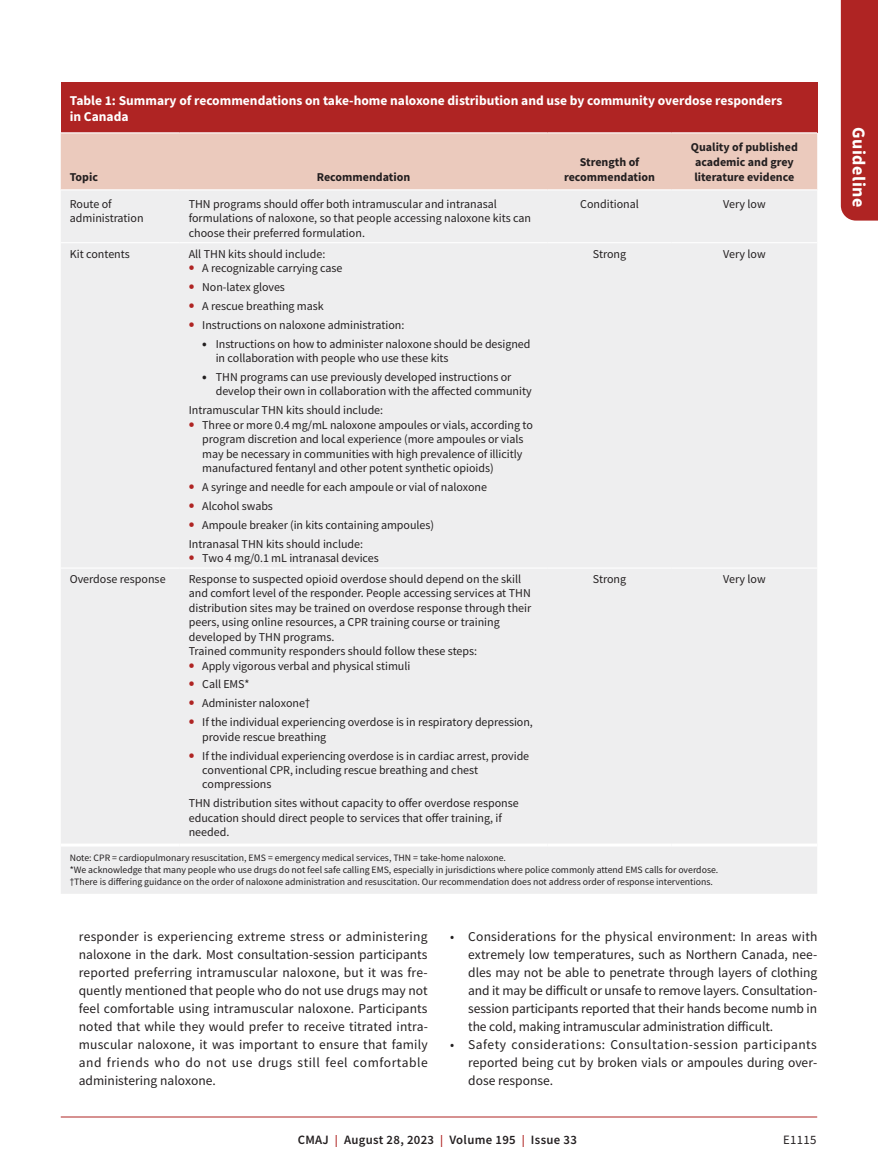
<style>
.page{position:relative;width:878px;height:1175px;background:#fff}
.page>*{position:absolute;margin:0;border:0;box-sizing:border-box;transform-origin:0 0}
.t1{font:700 18px "Source Sans Pro";letter-spacing:.025em;color:#fff}
.t2{font:13.5px/18px "Source Sans Pro";color:#231f20;text-align:justify}
.t3{font:700 13.5px/16.2px "Source Sans Pro";color:#fff}
.t4{font:600 12.75px "Source Sans Pro";letter-spacing:.025em;color:#231f20}
.t5{font:12.75px "Source Sans Pro";letter-spacing:.025em;color:#231f20}
.t6{font:12px/14.4px "Source Sans Pro";letter-spacing:-.005em;color:#231f20}
.t7{font:700 12px/15px "Source Sans Pro";color:#231f20;text-align:center}
.t8{font:9.75px/11.7px "Source Sans Pro";color:#231f20}
.s1{font-weight:700;font-size:16.5px;color:#af2423}
.s2{font-weight:700;font-size:13.5px}
.s3{font-size:12px;color:#af2423}
</style>
<div class="page">
<div style="left:840px;top:0;width:38px;height:220px;background:#af2423"></div>
<hr style="left:61px;top:1116px;width:756px;height:1px;background:#af2423">
<div style="left:61px;top:82px;width:756px;height:51px;background:#af2423"></div>
<div style="left:61px;top:133px;width:756px;height:56px;background:#ebcabd"></div>
<div style="left:61px;top:190px;width:756px;height:703px;background:#eeeeef"></div>
<hr style="left:61px;top:132px;width:119px;height:1px;background:#fff">
<hr style="left:180px;top:132px;width:367px;height:1px;background:#fff">
<hr style="left:547px;top:132px;width:124px;height:1px;background:#fff">
<hr style="left:671px;top:132px;width:146px;height:1px;background:#fff">
<hr style="left:61px;top:242px;width:119px;height:1px;background:#fff">
<hr style="left:180px;top:242px;width:367px;height:1px;background:#fff">
<hr style="left:547px;top:242px;width:124px;height:1px;background:#fff">
<hr style="left:671px;top:242px;width:146px;height:1px;background:#fff">
<hr style="left:61px;top:567px;width:119px;height:1px;background:#fff">
<hr style="left:180px;top:567px;width:367px;height:1px;background:#fff">
<hr style="left:547px;top:567px;width:124px;height:1px;background:#fff">
<hr style="left:671px;top:567px;width:146px;height:1px;background:#fff">
<hr style="left:61px;top:843px;width:119px;height:3px;background:#fff">
<hr style="left:180px;top:843px;width:367px;height:3px;background:#fff">
<hr style="left:547px;top:843px;width:124px;height:3px;background:#fff">
<hr style="left:671px;top:843px;width:146px;height:3px;background:#fff">
<p class="t3" style="left:70px;top:92px;width:714px">Table 1: Summary of recommendations on take-home naloxone distribution and use by community overdose responders in Canada</p>
<p class="t7" style="left:70px;top:169px;width:30px">Topic</p>
<p class="t7" style="left:317px;top:169px;width:95px">Recommendation</p>
<p class="t7" style="left:564px;top:154px;width:92px">Strength of recommendation</p>
<p class="t7" style="left:690px;top:139px;width:109px">Quality of published academic and grey literature evidence</p>
<p class="t6" style="left:70px;top:197px;width:75px">Route of administration</p>
<p class="t6" style="left:189px;top:197px;width:344px">THN programs should offer both intramuscular and intranasal formulations of naloxone, so that people accessing naloxone kits can choose their preferred formulation.</p>
<p class="t6" style="left:580px;top:197px;width:60px">Conditional</p>
<p class="t6" style="left:723px;top:197px;width:44px">Very low</p>
<p class="t6" style="left:70px;top:246px;width:62px">Kit contents</p>
<p class="t6" style="left:189px;top:246px;width:138px">All THN kits should include:</p>
<p class="t6" style="left:189px;top:261px;width:155px"><span class="s1">•</span> A recognizable carrying case</p>
<p class="t6" style="left:189px;top:280px;width:98px"><span class="s1">•</span> Non-latex gloves</p>
<p class="t6" style="left:189px;top:299px;width:136px"><span class="s1">•</span> A rescue breathing mask</p>
<p class="t6" style="left:189px;top:317px;width:217px"><span class="s1">•</span> Instructions on naloxone administration:</p>
<p class="t6" style="left:216px;top:336px;width:316px;text-indent:-14px"><span class="s2">•</span> Instructions on how to administer naloxone should be designed in collaboration with people who use these kits</p>
<p class="t6" style="left:216px;top:370px;width:317px;text-indent:-14px"><span class="s2">•</span> THN programs can use previously developed instructions or develop their own in collaboration with the affected community</p>
<p class="t6" style="left:189px;top:403px;width:196px">Intramuscular THN kits should include:</p>
<p class="t6" style="left:202px;top:417px;width:332px;text-indent:-14px"><span class="s1">•</span> Three or more 0.4 mg/mL naloxone ampoules or vials, according to program discretion and local experience (more ampoules or vials may be necessary in communities with high prevalence of illicitly manufactured fentanyl and other potent synthetic opioids)</p>
<p class="t6" style="left:189px;top:479px;width:300px"><span class="s1">•</span> A syringe and needle for each ampoule or vial of naloxone</p>
<p class="t6" style="left:189px;top:498px;width:86px"><span class="s1">•</span> Alcohol swabs</p>
<p class="t6" style="left:189px;top:515px;width:247px;line-height:18.9px"><span class="s1">•</span> Ampoule breaker (in kits containing ampoules)<br>Intranasal THN kits should include:</p>
<p class="t6" style="left:189px;top:551px;width:192px"><span class="s1">•</span> Two 4 mg/0.1 mL intranasal devices</p>
<p class="t6" style="left:593px;top:246px;width:35px">Strong</p>
<p class="t6" style="left:723px;top:246px;width:44px">Very low</p>
<p class="t6" style="left:70px;top:572px;width:97px">Overdose response</p>
<p class="t6" style="left:189px;top:572px;width:344px">Response to suspected opioid overdose should depend on the skill and comfort level of the responder. People accessing services at THN distribution sites may be trained on overdose response through their peers, using online resources, a CPR training course or training developed by THN programs.<br>Trained community responders should follow these steps:</p>
<p class="t6" style="left:189px;top:658px;width:223px"><span class="s1">•</span> Apply vigorous verbal and physical stimuli</p>
<p class="t6" style="left:189px;top:677px;width:62px"><span class="s1">•</span> Call EMS*</p>
<p class="t6" style="left:189px;top:696px;width:123px"><span class="s1">•</span> Administer naloxone†</p>
<p class="t6" style="left:202px;top:715px;width:332px;text-indent:-14px"><span class="s1">•</span> If the individual experiencing overdose is in respiratory depression, provide rescue breathing</p>
<p class="t6" style="left:202px;top:748px;width:328px;text-indent:-14px"><span class="s1">•</span> If the individual experiencing overdose is in cardiac arrest, provide conventional CPR, including rescue breathing and chest compressions</p>
<p class="t6" style="left:189px;top:796px;width:331px">THN distribution sites without capacity to offer overdose response education should direct people to services that offer training, if needed.</p>
<p class="t6" style="left:593px;top:572px;width:35px">Strong</p>
<p class="t6" style="left:723px;top:572px;width:44px">Very low</p>
<p class="t8" style="left:70px;top:852px;width:650px">Note: CPR = cardiopulmonary resuscitation, EMS = emergency medical services, THN = take-home naloxone.<br>*We acknowledge that many people who use drugs do not feel safe calling EMS, especially in jurisdictions where police commonly attend EMS calls for overdose. †There is differing guidance on the order of naloxone administration and resuscitation. Our recommendation does not address order of response interventions.</p>
<p class="t2" style="left:79px;top:927px;width:351px">responder is experiencing extreme stress or administering naloxone in the dark. Most consultation-session participants reported preferring intramuscular naloxone, but it was fre&shy;quently mentioned that people who do not use drugs may not feel comfortable using intramuscular naloxone. Participants noted that while they would prefer to receive titrated intra&shy;muscular naloxone, it was important to ensure that family and friends who do not use drugs still feel comfortable administering naloxone.</p>
<p class="t2" style="left:468px;top:927px;width:351px;text-indent:-18px">• Considerations for the physical environment: In areas with extremely low temperatures, such as Northern Canada, nee&shy;dles may not be able to penetrate through layers of clothing and it may be difficult or unsafe to remove layers. Consultation&shy;session participants reported that their hands become numb in the cold, making intramuscular administration difficult.</p>
<p class="t2" style="left:468px;top:1035px;width:350px;text-indent:-18px">• Safety considerations: Consultation-session participants reported being cut by broken vials or ampoules during over&shy;dose response.</p>
<p class="t4" style="left:298px;top:1131px;width:281px">CMAJ <span class="s3">|</span> August 28, 2023 <span class="s3">|</span> Volume 195 <span class="s3">|</span> Issue 33</p>
<p class="t5" style="left:783px;top:1132px;width:35px">E1115</p>
<h1 class="t1" style="left:871px;top:127px;width:81px;rotate:90deg">Guideline</h1>
</div>
